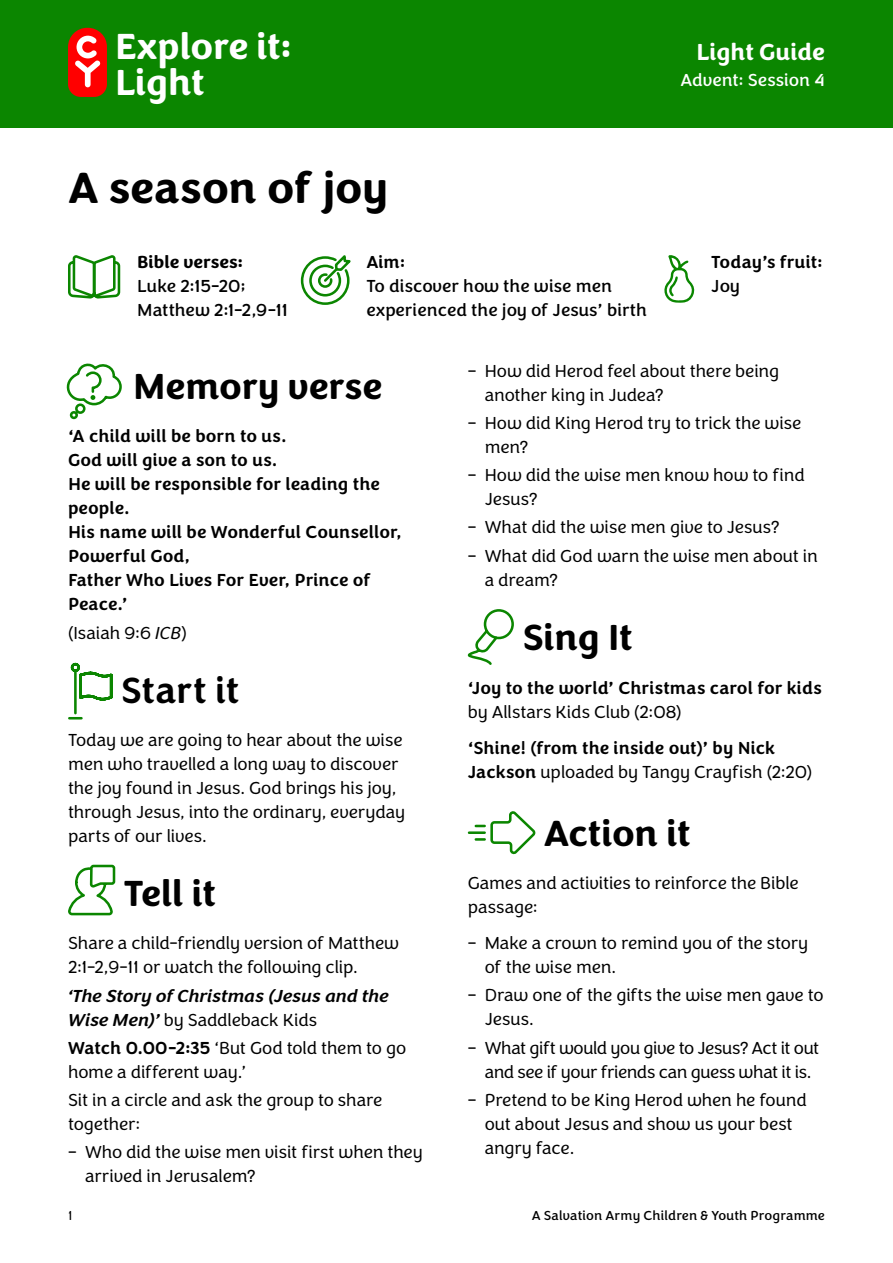
<style>
.page{position:relative;width:893px;height:1263px;background:#fff}
.page>*{position:absolute;margin:0;border:0;box-sizing:border-box;transform-origin:0 0}
.t1{font:700 45px "Congenial";letter-spacing:-.005em;color:#000}
.H2_-_Light{font:700 37.5px "Congenial";letter-spacing:-.01em;color:#000}
.t2{font:700 37.5px/36px "Congenial";letter-spacing:-.01em;color:#fff}
.H2_-_Light-2{font:500 37.5px "Congenial";letter-spacing:-.01em;color:#000}
.t3{font:700 24px "Congenial";letter-spacing:-.005em;color:#fff}
.Body_-_Standard{font:300 18px/24px "Congenial";letter-spacing:-.01em;color:#000}
.Bible_text{font:500 18px/24px "Congenial";color:#000}
.Body_-_Standard-2{font:500 18px/24px "Congenial";letter-spacing:-.005em;color:#000}
.Body_-_Standard-3{font:18px/24px "Congenial";color:#000}
.Body_-_Standard-4{font:italic 500 18px/24px "Congenial";letter-spacing:-.01em;color:#000}
.Section{font:500 18px "Congenial";letter-spacing:-.005em;color:#000}
.t4{font:18px "Congenial";color:#fff}
.Section-2{font:700 18px "Congenial";letter-spacing:.005em;color:#000}
.t5{font:13.5px "Congenial";letter-spacing:.005em;color:#000}
.t6{font:300 13.5px "Congenial";color:#000}
.s1{font-style:italic}
.s2{font-weight:300;font-style:normal}
.s3{font-weight:500}
.s4{font-weight:300}
</style>
<div class="page">
<div style="left:0;top:0;width:893px;height:128px;background:#0b8600"></div>
<svg style="left:68px;top:28px;width:39px;height:69px;background:#ea3a2e"></svg>
<svg style="left:66px;top:363px;width:56px;height:57px"></svg>
<svg style="left:68px;top:662px;width:48px;height:254px"></svg>
<svg style="left:300px;top:255px;width:51px;height:50px"></svg>
<svg style="left:68px;top:256px;width:53px;height:43px"></svg>
<svg style="left:467px;top:609px;width:47px;height:56px"></svg>
<svg style="left:467px;top:811px;width:69px;height:43px"></svg>
<svg style="left:664px;top:255px;width:31px;height:48px"></svg>
<h2 class="t2" style="left:115px;top:29px;width:179px">Explore it:<br>Light</h2>
<h3 class="t3" style="left:696px;top:37px;width:130px">Light Guide</h3>
<p class="t4" style="left:680px;top:69px;width:146px">Advent: Session 4</p>
<h1 class="t1" style="left:68px;top:159px;width:322px">A season of joy</h1>
<p class="Section-2" style="left:137px;top:251px;width:108px">Bible verses:</p>
<p class="Body_-_Standard-3" style="left:137px;top:274px;width:152px">Luke 2:15-20;<br>Matthew 2:1-2,9-11</p>
<p class="Section" style="left:366px;top:251px;width:41px">Aim:</p>
<p class="Body_-_Standard-3" style="left:366px;top:274px;width:282px">To discover how the wise men experienced the joy of Jesus’ birth</p>
<p class="Section" style="left:711px;top:251px;width:113px">Today’s fruit:</p>
<p class="Body_-_Standard-3" style="left:711px;top:274px;width:30px">Joy</p>
<h2 class="H2_-_Light" style="left:133px;top:363px;width:250px">Memory verse</h2>
<p class="Bible_text" style="left:68px;top:425px;width:220px">‘A child will be born to us.</p>
<p class="Bible_text" style="left:68px;top:449px;width:211px">God will give a son to us.</p>
<p class="Bible_text" style="left:68px;top:473px;width:313px">He will be responsible for leading the people.</p>
<p class="Bible_text" style="left:68px;top:521px;width:335px">His name will be Wonderful Counsellor,<br>Powerful God,</p>
<p class="Bible_text" style="left:68px;top:569px;width:304px">Father Who Lives For Ever, Prince of<br>Peace.’</p>
<p class="Body_-_Standard" style="left:68px;top:621px;width:120px">(Isaiah 9:6 <span class="s1">ICB</span>)</p>
<h2 class="H2_-_Light-2" style="left:121px;top:667px;width:120px">Start it</h2>
<p class="Body_-_Standard" style="left:68px;top:728px;width:339px">Today we are going to hear about the wise men who travelled a long way to discover the joy found in Jesus. God brings his joy, through Jesus, into the ordinary, everyday parts of our lives.</p>
<h2 class="H2_-_Light" style="left:124px;top:869px;width:94px">Tell it</h2>
<p class="Body_-_Standard" style="left:68px;top:931px;width:332px">Share a child-friendly version of Matthew<br>2:1-2,9-11 or watch the following clip.</p>
<p class="Body_-_Standard-4" style="left:68px;top:984px;width:323px">‘The Story of Christmas (Jesus and the<br>Wise Men)’ <span class="s2">by Saddleback Kids</span></p>
<p class="Body_-_Standard" style="left:68px;top:1036px;width:340px"><span class="s3">Watch 0.00-2:35</span> ‘But God told them to go home a different way.’</p>
<p class="Body_-_Standard" style="left:68px;top:1088px;width:316px">Sit in a circle and ask the group to share together:</p>
<p class="Body_-_Standard" style="left:85px;top:1140px;width:339px;text-indent:-17px">– Who did the wise men visit first when they arrived in Jerusalem?</p>
<p class="Body_-_Standard" style="left:485px;top:359px;width:296px;text-indent:-17px">– How did Herod feel about there being another king in Judea?</p>
<p class="Body_-_Standard" style="left:485px;top:411px;width:318px;text-indent:-17px">– How did King Herod try to trick the wise men?</p>
<p class="Body_-_Standard" style="left:485px;top:463px;width:321px;text-indent:-17px">– How did the wise men know how to find<br>Jesus?</p>
<p class="Body_-_Standard" style="left:468px;top:516px;width:313px">– What did the wise men give to Jesus?</p>
<p class="Body_-_Standard" style="left:485px;top:544px;width:335px;text-indent:-17px">– What did God warn the wise men about in a dream?</p>
<h2 class="H2_-_Light" style="left:522px;top:614px;width:112px">Sing It</h2>
<p class="Body_-_Standard-2" style="left:468px;top:676px;width:356px">‘Joy to the world’ Christmas carol for kids <span class="s4">by Allstars Kids Club (2:08)</span></p>
<p class="Body_-_Standard-2" style="left:468px;top:736px;width:346px">‘Shine! (from the inside out)’ by Nick<br>Jackson <span class="s4">uploaded by Tangy Crayfish (2:20)</span></p>
<h2 class="H2_-_Light" style="left:544px;top:809px;width:148px">Action it</h2>
<p class="Body_-_Standard" style="left:468px;top:871px;width:333px">Games and activities to reinforce the Bible passage:</p>
<p class="Body_-_Standard" style="left:485px;top:931px;width:325px;text-indent:-17px">– Make a crown to remind you of the story of the wise men.</p>
<p class="Body_-_Standard" style="left:485px;top:984px;width:340px;text-indent:-17px">– Draw one of the gifts the wise men gave to<br>Jesus.</p>
<p class="Body_-_Standard" style="left:468px;top:1036px;width:353px;text-align:center">– What gift would you give to Jesus? Act it out and see if your friends can guess what it is.</p>
<p class="Body_-_Standard" style="left:485px;top:1088px;width:323px;text-indent:-17px">– Pretend to be King Herod when he found out about Jesus and show us your best angry face.</p>
<p class="t6" style="left:68px;top:1207px;width:6px">1</p>
<p class="t5" style="left:532px;top:1207px;width:295px">A Salvation Army Children &amp; Youth Programme</p>
</div>
